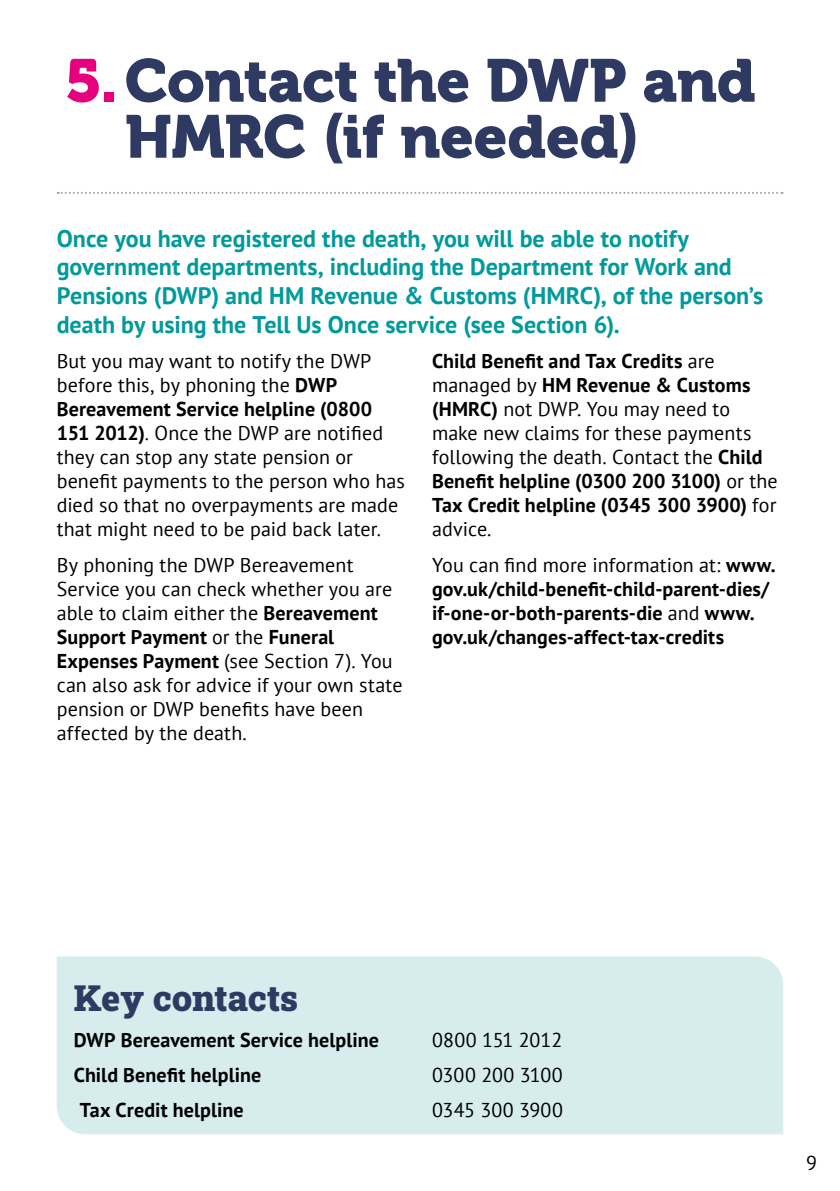
<style>
.page{position:relative;width:840px;height:1191px;background:#fff}
.page>*{position:absolute;margin:0;border:0;box-sizing:border-box;transform-origin:0 0}
.t1{font:60px/56px "Museo 900";letter-spacing:-.01em;color:#2f3a62}
.t2{font:900 36px "Roboto Slab";letter-spacing:-.005em;color:#2f3a62}
.t3{font:700 24px/28.8px "PT Sans";color:#009a9d}
.t4{font:20px/24px "PT Sans";letter-spacing:.005em;color:#000}
.t5{font:700 20px/24px "PT Sans";letter-spacing:.005em;color:#000}
.s1{color:#e6007d}
.s2{font-weight:700}
.s3{font-weight:400}
</style>
<div class="page">
<svg style="left:58px;top:192px;width:724px;height:2px"></svg>
<div style="left:57px;top:956px;width:725px;height:178px;background:#d6eced"></div>
<h1 class="t1" style="left:125px;top:57px;width:632px;text-indent:-60px"><span class="s1">5.</span> Contact the DWP and<br>HMRC (if needed)</h1>
<p class="t3" style="left:57px;top:223px;width:707px">Once you have registered the death, you will be able to notify government departments, including the Department for Work and Pensions (DWP) and HM Revenue &amp; Customs (HMRC), of the person’s death by using the Tell Us Once service (see Section 6).</p>
<p class="t4" style="left:57px;top:351px;width:349px">But you may want to notify the DWP before this, by phoning the <span class="s2">DWP Bereavement Service helpline (0800<br>151 2012)</span>. Once the DWP are noti昀椀ed they can stop any state pension or<br>bene昀椀t payments to the person who has died so that no overpayments are made that might need to be paid back later.</p>
<p class="t4" style="left:57px;top:555px;width:347px">By phoning the DWP Bereavement Service you can check whether you are able to claim either the <span class="s2">Bereavement Support Payment</span> or the <span class="s2">Funeral Expenses Payment</span> (see Section 7). You can also ask for advice if your own state pension or DWP bene昀椀ts have been affected by the death.</p>
<p class="t5" style="left:432px;top:349px;width:347px">Child Bene昀椀t and Tax Credits <span class="s3">are managed by</span> HM Revenue &amp; Customs (HMRC) <span class="s3">not DWP. You may need to make new claims for these payments following the death. Contact the</span> Child<br>Bene昀椀t helpline (0300 200 3100) <span class="s3">or the<br></span>Tax Credit helpline (0345 300 3900) <span class="s3">for advice.</span></p>
<p class="t5" style="left:432px;top:554px;width:345px"><span class="s3">You can 昀椀nd more information at:</span> www. gov.uk/child-bene昀椀t-child-parent-dies/ if-one-or-both-parents-die <span class="s3">and</span> www. gov.uk/changes-affect-tax-credits</p>
<h2 class="t2" style="left:74px;top:983px;width:226px">Key contacts</h2>
<p class="t5" style="left:74px;top:1027px;width:307px">DWP Bereavement Service helpline</p>
<p class="t4" style="left:432px;top:1029px;width:131px">0800 151 2012</p>
<p class="t5" style="left:74px;top:1062px;width:189px">Child Bene昀椀t helpline</p>
<p class="t4" style="left:432px;top:1065px;width:132px">0300 200 3100</p>
<p class="t5" style="left:80px;top:1097px;width:165px">Tax Credit helpline</p>
<p class="t4" style="left:432px;top:1100px;width:132px">0345 300 3900</p>
<p class="t4" style="left:805px;top:1153px;width:12px">9</p>
</div>
